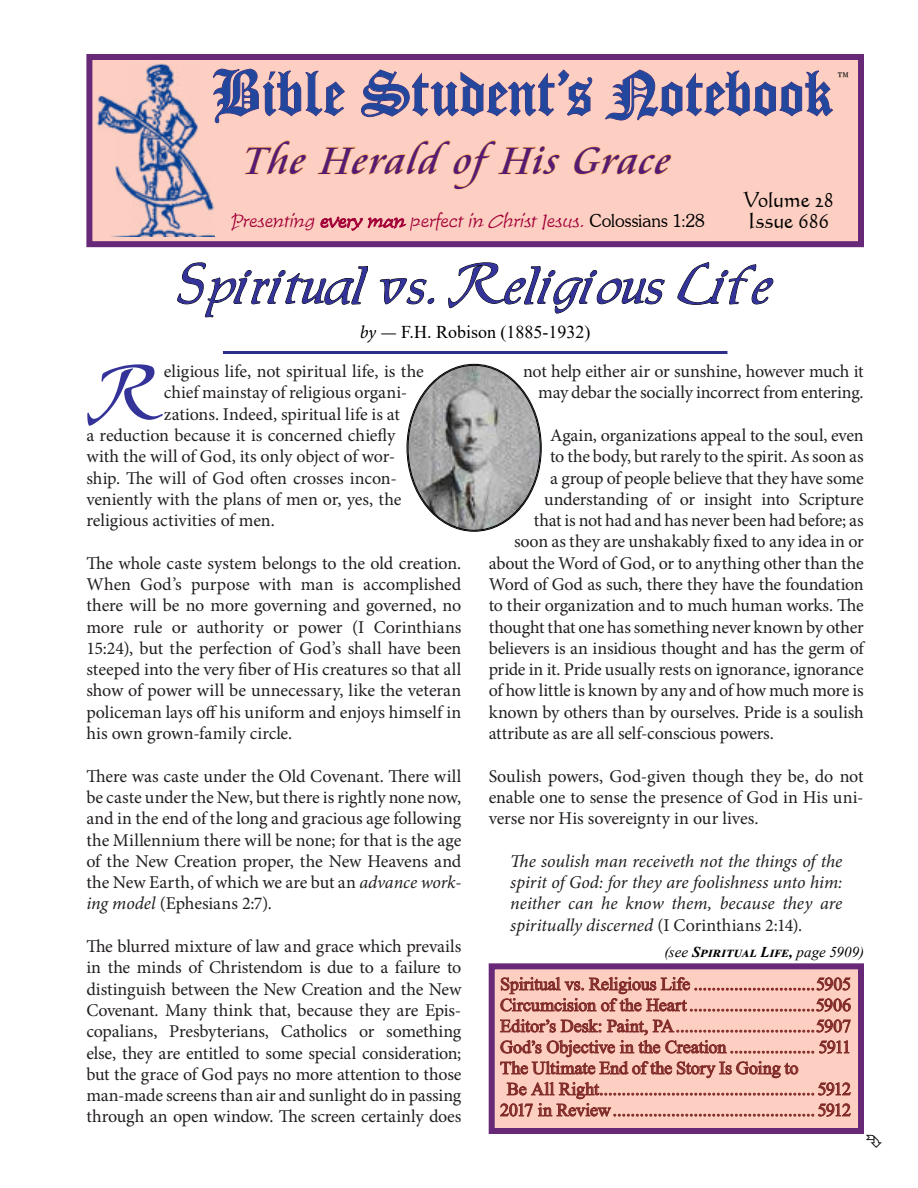
<style>
.page{position:relative;width:918px;height:1188px;background:#fff}
.page>*{position:absolute;margin:0;border:0;box-sizing:border-box;transform-origin:0 0}
.t1{font:73.8px "Allure SSK";color:#339}
.t2{font:69px "Cloister Black BT";color:#24479e}
.t3{font:54px "Allure SSK";color:#339}
.t4{font:italic 42px "Cataneo BT";color:#541b74}
.t5{font:21px "Calligraphic 421 BT Roman B";letter-spacing:-.005em;color:#000}
.t6{font:18px/21.3px "Minion Pro";letter-spacing:-.01em;color:#231f20;text-align:justify}
.t7{font:18px "Times New Roman";letter-spacing:-.01em;color:#812b2a}
.t8{font:italic 18px/21.3px "Minion Pro";color:#231f20;text-align:justify}
.t9{font:italic 18px "Time Scr D Ligh";color:#a20037}
.t10{font:18px "Times New Roman";color:#000}
.t11{font:300 18px "Souvenir IT Cby BT";color:#000}
.t12{font:italic 700 15px "Times New Roman";letter-spacing:.04em;color:#000}
.s1{font-family:"Souvenir IT Cby BT";font-weight:300;font-style:normal;color:#000}
.s2{font-family:"Minion Pro";font-style:italic}
.s3{font-family:"Minion Pro"}
.s4{font-style:italic}
.s5{font-style:normal}
.s6{font-weight:400}
.s7{color:#90191c}
</style>
<div class="page">
<div style="left:86px;top:54px;width:778px;height:193px;background:#fccfc2;border:6px solid #672878"></div>
<svg style="left:215px;top:68px;width:130px;height:56px"></svg>
<svg style="left:361px;top:69px;width:232px;height:48px"></svg>
<svg style="left:605px;top:69px;width:228px;height:52px"></svg>
<svg style="left:244px;top:140px;width:62px;height:35px"></svg>
<svg style="left:317px;top:140px;width:243px;height:50px"></svg>
<svg style="left:573px;top:146px;width:98px;height:29px"></svg>
<hr style="left:223px;top:351px;width:504px;height:3px;background:#2b3086">
<svg style="left:320px;top:216px;width:87px;height:15px"></svg>
<img style="left:97px;top:64px;width:118px;height:172px">
<div style="left:492px;top:966px;width:369px;height:165px;background:#fccfc2"></div>
<svg style="left:500px;top:977px;width:351px;height:35px"></svg>
<svg style="left:500px;top:1019px;width:351px;height:98px"></svg>
<div style="left:489px;top:963px;width:375px;height:171px;border:6px solid #672878"></div>
<svg style="left:177px;top:262px;width:191px;height:56px"></svg>
<svg style="left:380px;top:278px;width:55px;height:27px"></svg>
<svg style="left:448px;top:262px;width:217px;height:52px"></svg>
<svg style="left:677px;top:262px;width:97px;height:43px"></svg>
<img style="left:407px;top:365px;width:134px;height:166px">
<h2 class="t2" style="left:212px;top:51px;width:621px">Bible Student’s Notebook</h2>
<p class="t11" style="left:836px;top:67px;width:16px">™</p>
<h3 class="t4" style="left:242px;top:134px;width:438px">The Herald ofHis Grace</h3>
<p class="t5" style="left:743px;top:186px;width:92px">Volume 28</p>
<p class="t9" style="left:231px;top:211px;width:476px">Presenting every man perfect in Christ Jesus. <span class="s1">C o l o s s i a n s 1: 2 8</span></p>
<p class="t5" style="left:748px;top:207px;width:83px">Issue 686</p>
<h3 class="t3" style="left:178px;top:261px;width:597px">Spiritual vs. Religious Life</h3>
<p class="t10" style="left:360px;top:320px;width:232px"><span class="s2">by</span> <span class="s3">—</span> F.H. Robison (1885-1932)</p>
<h1 class="t1" style="left:86px;top:362px;width:79px">R</h1>
<p class="t6" style="left:164px;top:361px;width:261px">eligious life, not spiritual life, is the</p>
<p class="t6" style="left:164px;top:382px;width:245px">chief mainstay of religious organi-</p>
<p class="t6" style="left:164px;top:403px;width:237px">zations. Indeed, spiritual life is at</p>
<p class="t6" style="left:86px;top:425px;width:310px">a reduction because it is concerned chiefly</p>
<p class="t6" style="left:86px;top:446px;width:311px">with the will of God, its only object of wor-</p>
<p class="t6" style="left:86px;top:467px;width:312px">ship. The will of God often crosses incon-</p>
<p class="t6" style="left:86px;top:488px;width:316px">veniently with the plans of men or, yes, the</p>
<p class="t6" style="left:86px;top:510px;width:190px">religious activities of men.</p>
<p class="t6" style="left:86px;top:552px;width:377px">The whole caste system belongs to the old creation.<br>When God’s purpose with man is accomplished there will be no more governing and governed, no more rule or authority or power (I Corinthians 15:24), but the perfection of God’s shall have been steeped into the very fiber of His creatures so that all show of power will be unnecessary, like the veteran policeman lays off his uniform and enjoys himself in his own grown-family circle.</p>
<p class="t6" style="left:86px;top:765px;width:377px">There was caste under the Old Covenant. There will be caste under the New, but there is rightly none now, and in the end of the long and gracious age following the Millennium there will be none; for that is the age of the New Creation proper, the New Heavens and the New Earth, of which we are but an <span class="s4">advance work&shy;ing model</span> (Ephesians 2:7).</p>
<p class="t6" style="left:86px;top:936px;width:377px">The blurred mixture of law and grace which prevails in the minds of Christendom is due to a failure to distinguish between the New Creation and the New Covenant. Many think that, because they are Epis&shy;copalians, Presbyterians, Catholics or something else, they are entitled to some special consideration; but the grace of God pays no more attention to those man-made screens than air and sunlight do in passing through an open window. The screen certainly does</p>
<p class="t6" style="left:523px;top:361px;width:342px;text-align:right">not help either air or sunshine, however much it may debar the socially incorrect from entering.</p>
<p class="t6" style="left:550px;top:425px;width:315px">Again, organizations appeal to the soul, even</p>
<p class="t6" style="left:550px;top:446px;width:315px">to the body, but rarely to the spirit. As soon as</p>
<p class="t6" style="left:550px;top:467px;width:315px">a group of people believe that they have some</p>
<p class="t6" style="left:544px;top:489px;width:321px">understanding of or insight into Scripture</p>
<p class="t6" style="left:534px;top:510px;width:332px">that is not had and has never been had before; as</p>
<p class="t6" style="left:514px;top:531px;width:351px">soon as they are unshakably fixed to any idea in or</p>
<p class="t6" style="left:489px;top:552px;width:377px">about the Word of God, or to anything other than the</p>
<p class="t6" style="left:489px;top:574px;width:376px">Word of God as such, there they have the foundation</p>
<p class="t6" style="left:489px;top:595px;width:377px">to their organization and to much human works. The</p>
<p class="t6" style="left:489px;top:616px;width:377px">thought that one has something never known by other</p>
<p class="t6" style="left:489px;top:638px;width:377px">believers is an insidious thought and has the germ of</p>
<p class="t6" style="left:489px;top:659px;width:377px">pride in it. Pride usually rests on ignorance, ignorance</p>
<p class="t6" style="left:489px;top:680px;width:376px">of how little is known by any and of how much more is</p>
<p class="t6" style="left:489px;top:701px;width:376px">known by others than by ourselves. Pride is a soulish</p>
<p class="t6" style="left:489px;top:723px;width:287px">attribute as are all self-conscious powers.</p>
<p class="t6" style="left:489px;top:765px;width:376px">Soulish powers, God-given though they be, do not enable one to sense the presence of God in His uni&shy;verse nor His sovereignty in our lives.</p>
<p class="t8" style="left:510px;top:850px;width:334px">The soulish man receiveth not the things of the spirit of God: for they are foolishness unto him: neither can he know them, because they are spiritually discerned <span class="s5">(I Corinthians 2:14).</span></p>
<p class="t12" style="left:664px;top:941px;width:201px"><span class="s6">(see</span> Spiritual Life, <span class="s6">page 5909)</span></p>
<p class="t7" style="left:500px;top:971px;width:353px">Spiritual vs. Religious Life <span class="s7">...........................</span>5905</p>
<p class="t7" style="left:500px;top:992px;width:353px">Circumcision of the Heart............................5906</p>
<p class="t7" style="left:500px;top:1013px;width:353px">Editor’s Desk: Paint, PA...............................5907</p>
<p class="t7" style="left:500px;top:1034px;width:352px">God’s Objective in the Creation ................... 5911</p>
<p class="t7" style="left:500px;top:1055px;width:300px">The Ultimate End of the Story Is Going to</p>
<p class="t7" style="left:507px;top:1076px;width:346px">Be All Right................................................ 5912</p>
<p class="t7" style="left:500px;top:1097px;width:353px">2017 in Review............................................. 5912</p>
</div>
